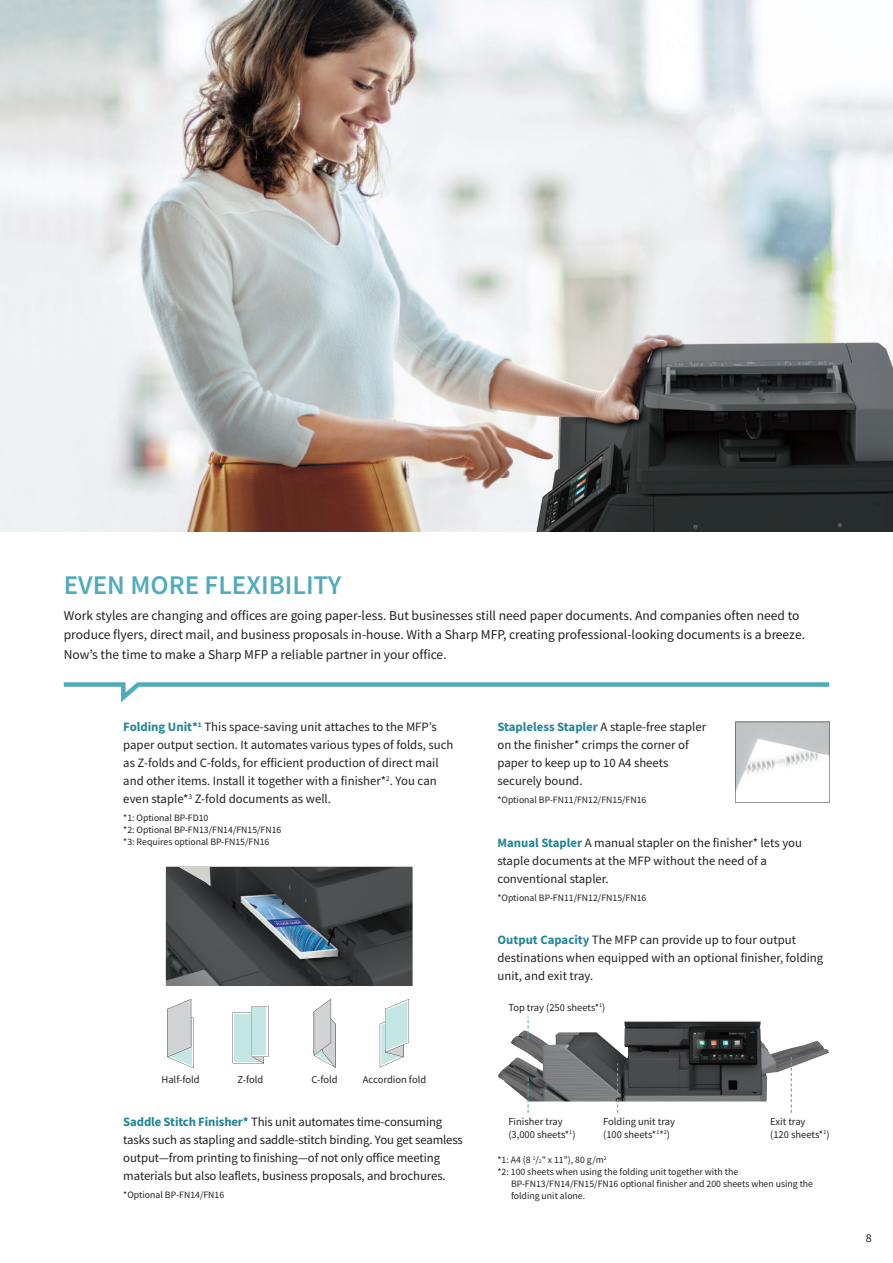
<style>
.page{position:relative;width:893px;height:1263px;background:#fff}
.page>*{position:absolute;margin:0;border:0;box-sizing:border-box;transform-origin:0 0}
.t1{font:600 27px "Source Sans Pro";color:#50acbc}
.t2{font:13.5px/19.5px "Source Sans Pro";color:#231f20}
.t3{font:12.75px/18px "Source Sans Pro";color:#231f20}
.t4{font:12px "Source Sans Pro";color:#231f20}
.t5{font:10.5px/12.6px "Source Sans Pro";color:#231f20}
.t6{font:9.75px/12px "Source Sans Pro";color:#231f20}
.s1{font-weight:700;color:#238597}
.s2{font-size:5.7px}
</style>
<div class="page">
<img style="left:0;top:0;width:893px;height:532px">
<svg style="left:735px;top:722px;width:94px;height:81px"></svg>
<img style="left:166px;top:867px;width:246px;height:119px">
<svg style="left:64px;top:682px;width:765px;height:20px"></svg>
<svg style="left:233px;top:1006px;width:35px;height:57px"></svg>
<div style="left:252px;top:1008px;width:14px;height:47px;background:#c4e6e5"></div>
<svg style="left:314px;top:999px;width:21px;height:69px"></svg>
<svg style="left:380px;top:999px;width:29px;height:68px"></svg>
<svg style="left:167px;top:999px;width:27px;height:69px"></svg>
<img style="left:498px;top:1022px;width:331px;height:79px">
<svg style="left:527px;top:1017px;width:2px;height:22px"></svg>
<svg style="left:527px;top:1078px;width:2px;height:35px"></svg>
<svg style="left:617px;top:1063px;width:1px;height:50px"></svg>
<svg style="left:791px;top:1057px;width:1px;height:56px"></svg>
<h1 class="t1" style="left:64px;top:574px;width:279px">EVEN MORE FLEXIBILITY</h1>
<p class="t2" style="left:64px;top:607px;width:743px">Work styles are changing and offices are going paper-less. But businesses still need paper documents. And companies often need to produce flyers, direct mail, and business proposals in-house. With a Sharp MFP, creating professional-looking documents is a breeze.<br>Now’s the time to make a Sharp MFP a reliable partner in your office.</p>
<p class="t3" style="left:123px;top:719px;width:332px"><span class="s1">Folding Unit*</span><sup>1</sup> This space-saving unit attaches to the MFP’s paper output section. It automates various types of folds, such as Z-folds and C-folds, for efficient production of direct mail and other items. Install it together with a finisher*<sup>2</sup>. You can even staple*<sup>3</sup> Z-fold documents as well.</p>
<p class="t6" style="left:123px;top:813px;width:160px">*1: Optional BP-FD10<br>*2: Optional BP-FN13/FN14/FN15/FN16 *3: Requires optional BP-FN15/FN16</p>
<p class="t5" style="left:162px;top:1074px;width:40px">Half-fold</p>
<p class="t5" style="left:238px;top:1074px;width:27px">Z-fold</p>
<p class="t5" style="left:311px;top:1074px;width:28px">C-fold</p>
<p class="t5" style="left:363px;top:1074px;width:65px">Accordion fold</p>
<p class="t3" style="left:123px;top:1114px;width:341px"><span class="s1">Saddle Stitch Finisher*</span> This unit automates time-consuming tasks such as stapling and saddle-stitch binding. You get seamless output—from printing to finishing—of not only office meeting materials but also leaflets, business proposals, and brochures.</p>
<p class="t6" style="left:123px;top:1189px;width:102px">*Optional BP-FN14/FN16</p>
<p class="t3" style="left:497px;top:719px;width:210px"><span class="s1">Stapleless Stapler</span> A staple-free stapler on the finisher* crimps the corner of paper to keep up to 10 A4 sheets securely bound.</p>
<p class="t6" style="left:497px;top:795px;width:150px">*Optional BP-FN11/FN12/FN15/FN16</p>
<p class="t3" style="left:497px;top:834px;width:306px"><span class="s1">Manual Stapler</span> A manual stapler on the finisher* lets you staple documents at the MFP without the need of a conventional stapler.</p>
<p class="t6" style="left:497px;top:892px;width:150px">*Optional BP-FN11/FN12/FN15/FN16</p>
<p class="t3" style="left:497px;top:932px;width:327px"><span class="s1">Output Capacity</span> The MFP can provide up to four output destinations when equipped with an optional finisher, folding unit, and exit tray.</p>
<p class="t5" style="left:508px;top:1002px;width:99px">Top tray (250 sheets*<sup>1</sup>)</p>
<p class="t5" style="left:508px;top:1116px;width:69px">Finisher tray (3,000 sheets*<sup>1</sup>)</p>
<p class="t5" style="left:770px;top:1116px;width:61px">Exit tray<br>(120 sheets*<sup>1</sup>)</p>
<p class="t5" style="left:603px;top:1116px;width:73px">Folding unit tray (100 sheets*<sup>1</sup>*<sup>2</sup>)</p>
<p class="t6" style="left:497px;top:1155px;width:111px">*1: A4 (8 <sup>1</sup>/<span class="s2">2</span>" x 11"), 80 g/m<sup>2</sup></p>
<p class="t6" style="left:497px;top:1167px;width:242px">*2: 100 sheets when using the folding unit together with the</p>
<p class="t6" style="left:511px;top:1179px;width:304px">BP-FN13/FN14/FN15/FN16 optional finisher and 200 sheets when using the</p>
<p class="t6" style="left:511px;top:1191px;width:76px">folding unit alone.</p>
<p class="t4" style="left:866px;top:1233px;width:7px">8</p>
</div>
